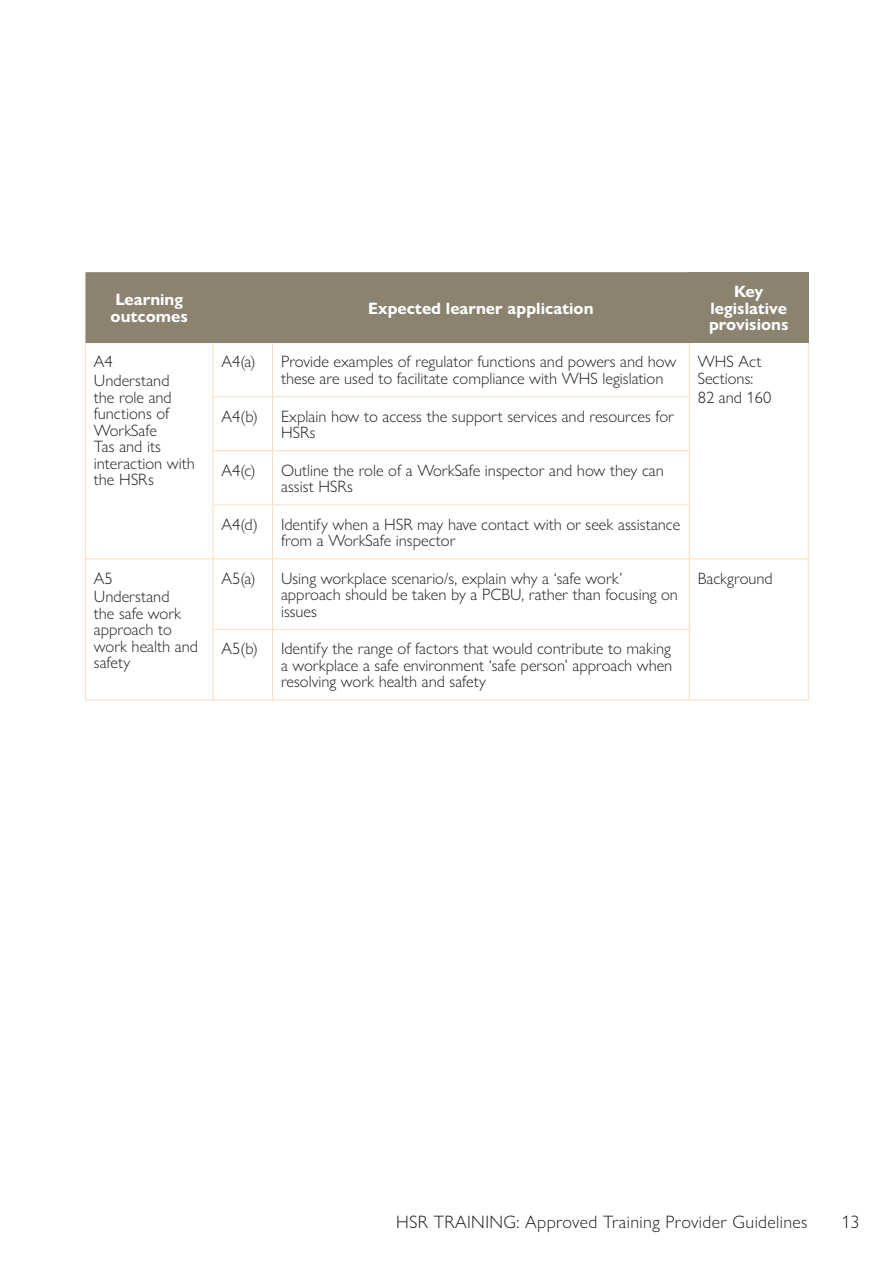
<style>
.page{position:relative;width:893px;height:1263px;background:#fff}
.page>*{position:absolute;margin:0;border:0;box-sizing:border-box;transform-origin:0 0}
.t1{font:300 18px "Gill Sans Nova";letter-spacing:.02em;color:#231f20}
.Table_Body{font:300 16.5px/16.5px "Gill Sans Nova";color:#231f20}
.Table_Head{font:700 16.5px/16.5px "Gill Sans Nova";color:#fff}
</style>
<div class="page">
<div style="left:85px;top:272px;width:604px;height:71px;background:#8b8270"></div>
<div style="left:689px;top:272px;width:119px;height:71px;background:#8b8270"></div>
<hr style="left:85px;top:343px;width:1px;height:54px;background:#ffdbb9">
<hr style="left:85px;top:397px;width:1px;height:54px;background:#ffdbb9">
<hr style="left:85px;top:451px;width:1px;height:54px;background:#ffdbb9">
<hr style="left:85px;top:505px;width:1px;height:53px;background:#ffdbb9">
<hr style="left:213px;top:343px;width:1px;height:53px;background:#ffdbb9">
<hr style="left:272px;top:343px;width:1px;height:53px;background:#ffdbb9">
<hr style="left:689px;top:343px;width:1px;height:53px;background:#ffdbb9">
<hr style="left:808px;top:343px;width:1px;height:54px;background:#ffdbb9">
<hr style="left:808px;top:397px;width:1px;height:54px;background:#ffdbb9">
<hr style="left:808px;top:451px;width:1px;height:54px;background:#ffdbb9">
<hr style="left:808px;top:505px;width:1px;height:53px;background:#ffdbb9">
<hr style="left:213px;top:396px;width:60px;height:1px;background:#ffdbb9">
<hr style="left:213px;top:397px;width:1px;height:53px;background:#ffdbb9">
<hr style="left:273px;top:396px;width:417px;height:1px;background:#ffdbb9">
<hr style="left:272px;top:397px;width:1px;height:53px;background:#ffdbb9">
<hr style="left:689px;top:397px;width:1px;height:53px;background:#ffdbb9">
<hr style="left:213px;top:450px;width:60px;height:1px;background:#ffdbb9">
<hr style="left:213px;top:451px;width:1px;height:53px;background:#ffdbb9">
<hr style="left:273px;top:450px;width:417px;height:1px;background:#ffdbb9">
<hr style="left:272px;top:451px;width:1px;height:53px;background:#ffdbb9">
<hr style="left:689px;top:451px;width:1px;height:53px;background:#ffdbb9">
<hr style="left:213px;top:504px;width:60px;height:1px;background:#ffdbb9">
<hr style="left:213px;top:505px;width:1px;height:53px;background:#ffdbb9">
<hr style="left:273px;top:504px;width:417px;height:1px;background:#ffdbb9">
<hr style="left:272px;top:505px;width:1px;height:53px;background:#ffdbb9">
<hr style="left:689px;top:505px;width:1px;height:53px;background:#ffdbb9">
<hr style="left:85px;top:558px;width:128px;height:1px;background:#ffdbb9">
<hr style="left:85px;top:559px;width:1px;height:70px;background:#ffdbb9">
<hr style="left:85px;top:629px;width:1px;height:71px;background:#ffdbb9">
<hr style="left:85px;top:700px;width:128px;height:1px;background:#ffdbb9">
<hr style="left:213px;top:558px;width:60px;height:1px;background:#ffdbb9">
<hr style="left:213px;top:559px;width:1px;height:70px;background:#ffdbb9">
<hr style="left:273px;top:558px;width:416px;height:1px;background:#ffdbb9">
<hr style="left:272px;top:559px;width:1px;height:70px;background:#ffdbb9">
<hr style="left:689px;top:558px;width:120px;height:1px;background:#ffdbb9">
<hr style="left:689px;top:559px;width:1px;height:70px;background:#ffdbb9">
<hr style="left:808px;top:559px;width:1px;height:70px;background:#ffdbb9">
<hr style="left:808px;top:629px;width:1px;height:71px;background:#ffdbb9">
<hr style="left:689px;top:700px;width:120px;height:1px;background:#ffdbb9">
<hr style="left:213px;top:629px;width:60px;height:1px;background:#ffdbb9">
<hr style="left:213px;top:630px;width:1px;height:70px;background:#ffdbb9">
<hr style="left:273px;top:629px;width:417px;height:1px;background:#ffdbb9">
<hr style="left:272px;top:630px;width:1px;height:70px;background:#ffdbb9">
<hr style="left:689px;top:630px;width:1px;height:70px;background:#ffdbb9">
<hr style="left:213px;top:700px;width:60px;height:1px;background:#ffdbb9">
<hr style="left:273px;top:700px;width:416px;height:1px;background:#ffdbb9">
<h1 class="Table_Head" style="left:111px;top:291px;width:79px">Learning outcomes</h1>
<h1 class="Table_Head" style="left:368px;top:300px;width:227px">Expected learner application</h1>
<h1 class="Table_Head" style="left:709px;top:283px;width:81px;text-align:center">Key legislative provisions</h1>
<p class="Table_Body" style="left:94px;top:353px;width:20px">A4</p>
<p class="Table_Body" style="left:94px;top:372px;width:102px">Understand<br>the role and functions of<br>WorkSafe<br>Tas and its interaction with the HSRs</p>
<p class="Table_Body" style="left:94px;top:570px;width:20px">A5</p>
<p class="Table_Body" style="left:94px;top:588px;width:105px">Understand<br>the safe work approach to work health and safety</p>
<p class="Table_Body" style="left:221px;top:353px;width:36px">A4(a)</p>
<p class="Table_Body" style="left:281px;top:353px;width:397px">Provide examples of regulator functions and powers and how these are used to facilitate compliance with WHS legislation</p>
<p class="Table_Body" style="left:698px;top:353px;width:65px">WHS Act<br>Sections:</p>
<p class="Table_Body" style="left:698px;top:389px;width:75px">82 and 160</p>
<p class="Table_Body" style="left:221px;top:407px;width:38px">A4(b)</p>
<p class="Table_Body" style="left:281px;top:407px;width:395px">Explain how to access the support services and resources for<br>HSRs</p>
<p class="Table_Body" style="left:221px;top:461px;width:35px">A4(c)</p>
<p class="Table_Body" style="left:281px;top:461px;width:384px">Outline the role of a WorkSafe inspector and how they can assist HSRs</p>
<p class="Table_Body" style="left:221px;top:516px;width:38px">A4(d)</p>
<p class="Table_Body" style="left:281px;top:516px;width:401px">Identify when a HSR may have contact with or seek assistance from a WorkSafe inspector</p>
<p class="Table_Body" style="left:221px;top:570px;width:36px">A5(a)</p>
<p class="Table_Body" style="left:281px;top:570px;width:398px">Using workplace scenario/s, explain why a ‘safe work’ approach should be taken by a PCBU, rather than focusing on issues</p>
<p class="Table_Body" style="left:698px;top:570px;width:77px">Background</p>
<p class="Table_Body" style="left:221px;top:640px;width:38px">A5(b)</p>
<p class="Table_Body" style="left:281px;top:640px;width:393px;text-align:justify">Identify the range of factors that would contribute to making a workplace a safe environment ‘safe person’ approach when resolving work health and safety</p>
<p class="t1" style="left:396px;top:1210px;width:413px">HSR TRAINING: Approved Training Provider Guidelines</p>
<p class="t1" style="left:841px;top:1210px;width:20px">13</p>
</div>
